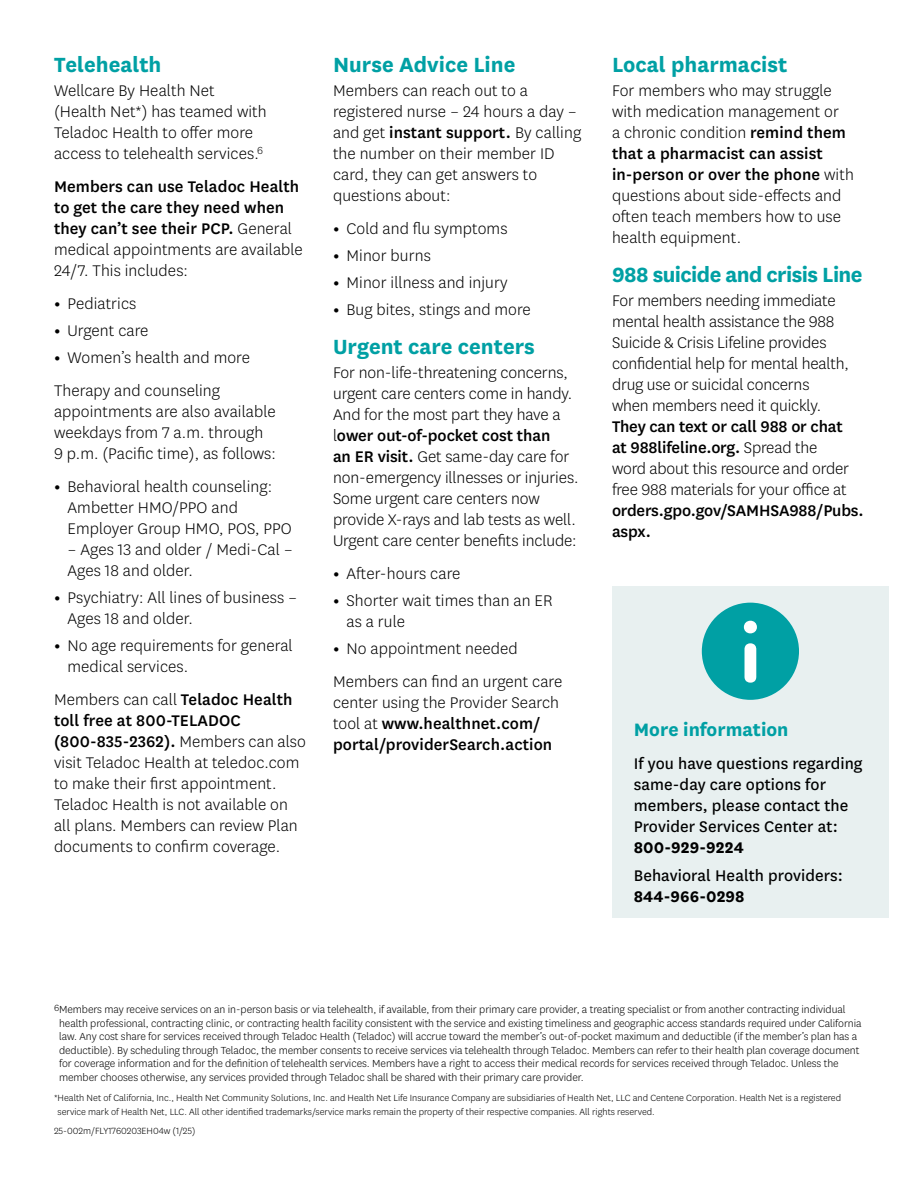
<style>
.page{position:relative;width:918px;height:1188px;background:#fff}
.page>*{position:absolute;margin:0;border:0;box-sizing:border-box;transform-origin:0 0}
.t1{font:700 24px "Centene Sans";color:#00a0a4}
.t2{font:700 24px "Centene Sans";letter-spacing:-.025em;color:#00a0a4}
.t3{font:700 21px "Centene Sans";color:#00a0a4}
.t4{font:300 18px/21px "Centene Sans";letter-spacing:.005em;color:#000}
.t5{font:500 18px/21px "Centene Sans";letter-spacing:-.01em;color:#000}
.t6{font:18px/21px "Centene Sans";letter-spacing:.005em;color:#000}
.t7{font:300 12px/13.5px "Centene Sans";letter-spacing:-.005em;color:#000}
.t8{font:300 10.5px/13.5px "Centene Sans";color:#000}
.s1{font-weight:300}
.s2{font-weight:700}
.s3{font-weight:500}
</style>
<div class="page">
<div style="left:612px;top:586px;width:277px;height:332px;background:#e8f0f0"></div>
<svg style="left:702px;top:603px;width:97px;height:97px"></svg>
<h3 class="t1" style="left:54px;top:48px;width:109px">Telehealth</h3>
<p class="t4" style="left:54px;top:79px;width:214px">Wellcare By Health Net (Health Net*) has teamed with</p>
<p class="t4" style="left:54px;top:121px;width:210px">Teladoc Health to offer more access to telehealth services.<sup>6</sup></p>
<p class="t5" style="left:54px;top:175px;width:250px">Members can use Teladoc Health to get the care they need when they can’t see their PCP. <span class="s1">General medical appointments are available<br>24/7. This includes:</span></p>
<p class="t4" style="left:54px;top:292px;width:84px"><span class="s2">•</span> Pediatrics</p>
<p class="t4" style="left:54px;top:319px;width:96px"><span class="s2">•</span> Urgent care</p>
<p class="t4" style="left:54px;top:346px;width:198px"><span class="s2">•</span> Women’s health and more</p>
<p class="t4" style="left:54px;top:379px;width:224px">Therapy and counseling appointments are also available weekdays from 7 a.m. through<br>9 p.m. (Pacific time), as follows:</p>
<p class="t4" style="left:68px;top:475px;width:226px;text-indent:-14px"><span class="s2">•</span> Behavioral health counseling:<br>Ambetter HMO/PPO and<br>Employer Group HMO, POS, PPO</p>
<p class="t4" style="left:68px;top:538px;width:227px">– Ages 13 and older / Medi-Cal –<br>Ages 18 and older.</p>
<p class="t4" style="left:68px;top:586px;width:231px;text-indent:-14px"><span class="s2">•</span> Psychiatry: All lines of business –<br>Ages 18 and older.</p>
<p class="t4" style="left:68px;top:634px;width:227px;text-indent:-14px"><span class="s2">•</span> No age requirements for general medical services.</p>
<p class="t4" style="left:54px;top:688px;width:254px">Members can call <span class="s3">Teladoc Health toll free at 800-TELADOC (800-835-2362).</span> Members can also visit Teladoc Health at teledoc.com to make their first appointment.<br>Teladoc Health is not available on all plans. Members can review Plan documents to confirm coverage.</p>
<h3 class="t1" style="left:333px;top:48px;width:184px">Nurse Advice Line</h3>
<p class="t4" style="left:333px;top:79px;width:250px">Members can reach out to a registered nurse – 24 hours a day – and get <span class="s3">instant support.</span> By calling the number on their member ID card, they can get answers to questions about:</p>
<p class="t4" style="left:333px;top:217px;width:176px"><span class="s2">•</span> Cold and flu symptoms</p>
<p class="t4" style="left:333px;top:244px;width:99px"><span class="s2">•</span> Minor burns</p>
<p class="t4" style="left:333px;top:271px;width:176px"><span class="s2">•</span> Minor illness and injury</p>
<p class="t4" style="left:333px;top:298px;width:199px"><span class="s2">•</span> Bug bites, stings and more</p>
<h3 class="t1" style="left:333px;top:330px;width:203px">Urgent care centers</h3>
<p class="t4" style="left:333px;top:361px;width:247px">For non-life-threatening concerns, urgent care centers come in handy.<br>And for the most part they have a l<span class="s3">ower out-of-pocket cost than<br>an ER visit.</span> Get same-day care for non-emergency illnesses or injuries.<br>Some urgent care centers now provide X-rays and lab tests as well.<br>Urgent care center benefits include:</p>
<p class="t4" style="left:333px;top:562px;width:129px"><span class="s2">•</span> After-hours care</p>
<p class="t4" style="left:346px;top:589px;width:208px;text-indent:-14px"><span class="s2">•</span> Shorter wait times than an ER as a rule</p>
<p class="t4" style="left:333px;top:637px;width:186px"><span class="s2">•</span> No appointment needed</p>
<p class="t4" style="left:333px;top:670px;width:231px">Members can find an urgent care center using the Provider Search tool at <span class="s3">www.healthnet.com/ portal/providerSearch.action</span></p>
<h3 class="t1" style="left:612px;top:48px;width:177px">Local pharmacist</h3>
<p class="t4" style="left:612px;top:79px;width:243px">For members who may struggle with medication management or<br>a chronic condition <span class="s3">remind them that a pharmacist can assist in-person or over the phone</span> with questions about side-effects and often teach members how to use health equipment.</p>
<h3 class="t2" style="left:612px;top:258px;width:252px">988 suicide and crisis Line</h3>
<p class="t4" style="left:612px;top:289px;width:238px">For members needing immediate mental health assistance the 988<br>Suicide &amp; Crisis Lifeline provides confidential help for mental health, drug use or suicidal concerns when members need it quickly.</p>
<p class="t5" style="left:612px;top:415px;width:253px">They can text or call 988 or chat<br>at 988lifeline.org. <span class="s1">Spread the<br>word about this resource and order free 988 materials for your office at </span>orders.gpo.gov/SAMHSA988/Pubs. aspx.</p>
<h3 class="t3" style="left:634px;top:715px;width:156px">More information</h3>
<p class="t6" style="left:634px;top:752px;width:230px">If you have questions regarding same-day care options for members, please contact the<br>Provider Services Center at:<br><span class="s2">800-929-9224</span></p>
<p class="t6" style="left:634px;top:864px;width:211px">Behavioral Health providers:<br><span class="s2">844-966-0298</span></p>
<p class="t7" style="left:59px;top:1002px;width:804px;text-indent:-5px"><sup>6</sup>Members may receive services on an in-person basis or via telehealth, if available, from their primary care provider, a treating specialist or from another contracting individual health professional, contracting clinic, or contracting health facility consistent with the service and existing timeliness and geographic access standards required under California law. Any cost share for services received through Teladoc Health (Teladoc) will accrue toward the member’s out-of-pocket maximum and deductible (if the member’s plan has a deductible). By scheduling through Teladoc, the member consents to receive services via telehealth through Teladoc. Members can refer to their health plan coverage document for coverage information and for the definition of telehealth services. Members have a right to access their medical records for services received through Teladoc. Unless the member chooses otherwise, any services provided through Teladoc shall be shared with their primary care provider.</p>
<p class="t8" style="left:58px;top:1091px;width:785px;text-indent:-4px">*Health Net of California, Inc., Health Net Community Solutions, Inc. and Health Net Life Insurance Company are subsidiaries of Health Net, LLC and Centene Corporation. Health Net is a registered service mark of Health Net, LLC. All other identified trademarks/service marks remain the property of their respective companies. All rights reserved.</p>
<p class="t8" style="left:54px;top:1124px;width:143px">25-002m/FLY1760203EH04w (1/25)</p>
</div>
